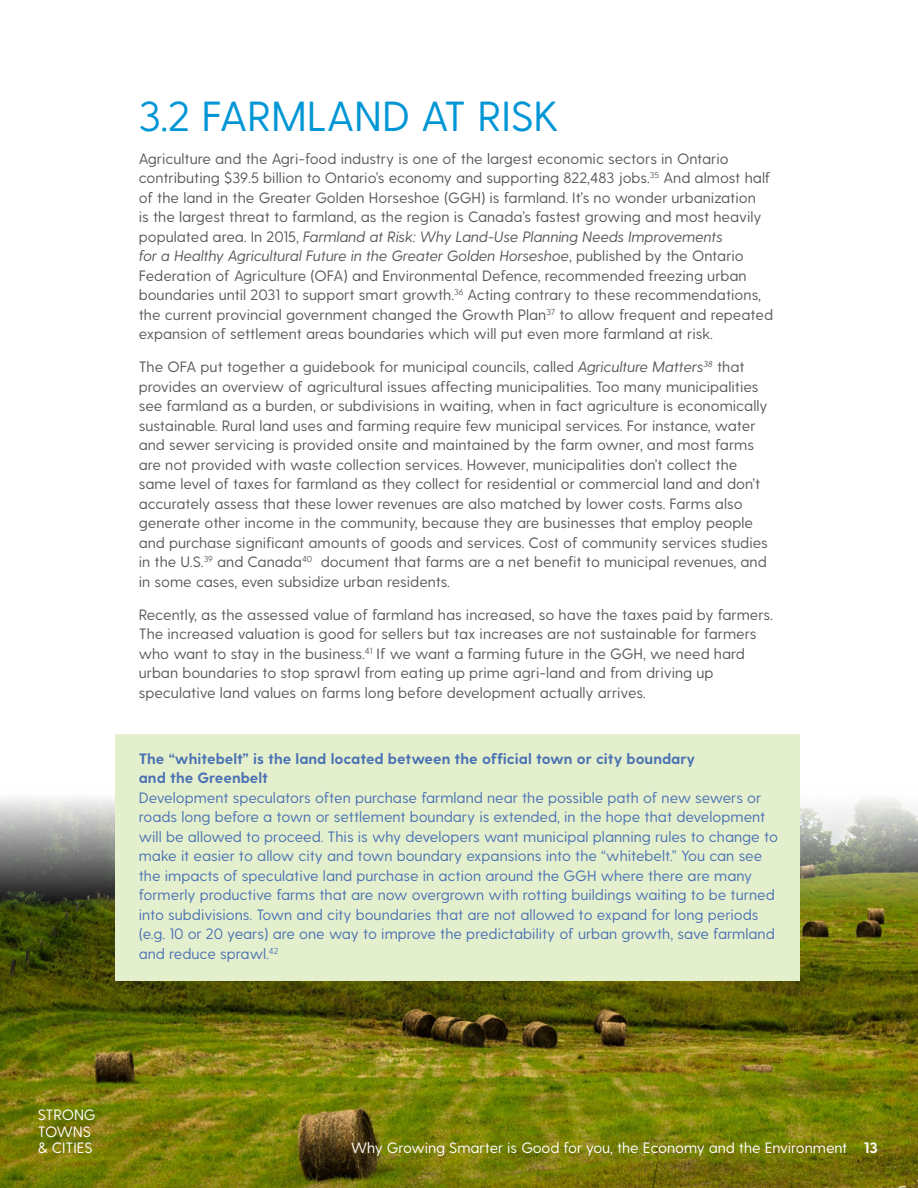
<style>
.page{position:relative;width:918px;height:1188px;background:#fff}
.page>*{position:absolute;margin:0;border:0;box-sizing:border-box;transform-origin:0 0}
.t1{font:42px "Greycliff CF";letter-spacing:-.005em;color:#0096d6}
.t2{font:15px/19.5px "Greycliff CF";color:#58595b}
.t3{font:15px/19.5px "Greycliff CF";color:#4a71b3}
.t4{font:700 15px/19.5px "Greycliff CF";color:#4a71b3}
.t5{font:15px/16.5px "Greycliff CF";letter-spacing:-.005em;color:#fff}
.s1{font-style:italic}
.s2{font-weight:700}
</style>
<div class="page">
<img style="left:0;top:788px;width:918px;height:400px">
<div style="left:116px;top:734px;width:684px;height:247px;background:#e3efcd"></div>
<h1 class="t1" style="left:139px;top:92px;width:422px">3.2 FARMLAND AT RISK</h1>
<p class="t2" style="left:139px;top:149px;width:636px">Agriculture and the Agri-food industry is one of the largest economic sectors in Ontario contributing $39.5 billion to Ontario’s economy and supporting 822,483 jobs.<sup>35</sup> And almost half of the land in the Greater Golden Horseshoe (GGH) is farmland. It’s no wonder urbanization<br>is the largest threat to farmland, as the region is Canada’s fastest growing and most heavily populated area. In 2015, <span class="s1">Farmland at Risk: Why Land-Use Planning Needs Improvements<br>for a Healthy Agricultural Future in the Greater Golden Horseshoe</span>, published by the Ontario Federation of Agriculture (OFA) and Environmental Defence, recommended freezing urban boundaries until 2031 to support smart growth.<sup>36</sup> Acting contrary to these recommendations, the current provincial government changed the Growth Plan<sup>37</sup> to allow frequent and repeated expansion of settlement areas boundaries which will put even more farmland at risk.</p>
<p class="t2" style="left:139px;top:358px;width:631px">The OFA put together a guidebook for municipal councils, called <span class="s1">Agriculture Matters</span><sup>38</sup> that provides an overview of agricultural issues affecting municipalities. Too many municipalities see farmland as a burden, or subdivisions in waiting, when in fact agriculture is economically sustainable. Rural land uses and farming require few municipal services. For instance, water and sewer servicing is provided onsite and maintained by the farm owner, and most farms are not provided with waste collection services. However, municipalities don’t collect the same level of taxes for farmland as they collect for residential or commercial land and don’t accurately assess that these lower revenues are also matched by lower costs. Farms also generate other income in the community, because they are businesses that employ people and purchase significant amounts of goods and services. Cost of community services studies in the U.S.<sup>39</sup> and Canada<sup>40</sup> document that farms are a net benefit to municipal revenues, and in some cases, even subsidize urban residents.</p>
<p class="t2" style="left:139px;top:605px;width:636px">Recently, as the assessed value of farmland has increased, so have the taxes paid by farmers.<br>The increased valuation is good for sellers but tax increases are not sustainable for farmers who want to stay in the business.<sup>41</sup> If we want a farming future in the GGH, we need hard urban boundaries to stop sprawl from eating up prime agri-land and from driving up speculative land values on farms long before development actually arrives.</p>
<p class="t4" style="left:139px;top:750px;width:558px">The “whitebelt” is the land located between the official town or city boundary and the Greenbelt</p>
<p class="t3" style="left:139px;top:788px;width:641px">Development speculators often purchase farmland near the possible path of new sewers or roads long before a town or settlement boundary is extended, in the hope that development will be allowed to proceed. This is why developers want municipal planning rules to change to make it easier to allow city and town boundary expansions into the “whitebelt.” You can see the impacts of speculative land purchase in action around the GGH where there are many formerly productive farms that are now overgrown with rotting buildings waiting to be turned into subdivisions. Town and city boundaries that are not allowed to expand for long periods (e.g. 10 or 20 years) are one way to improve the predictability of urban growth, save farmland and reduce sprawl.<sup>42</sup></p>
<p class="t5" style="left:38px;top:1107px;width:59px">STRONG<br>TOWNS &amp; CITIES</p>
<p class="t5" style="left:351px;top:1140px;width:528px">Why Growing Smarter is Good for you, the Economy and the Environment <span class="s2">13</span></p>
</div>
